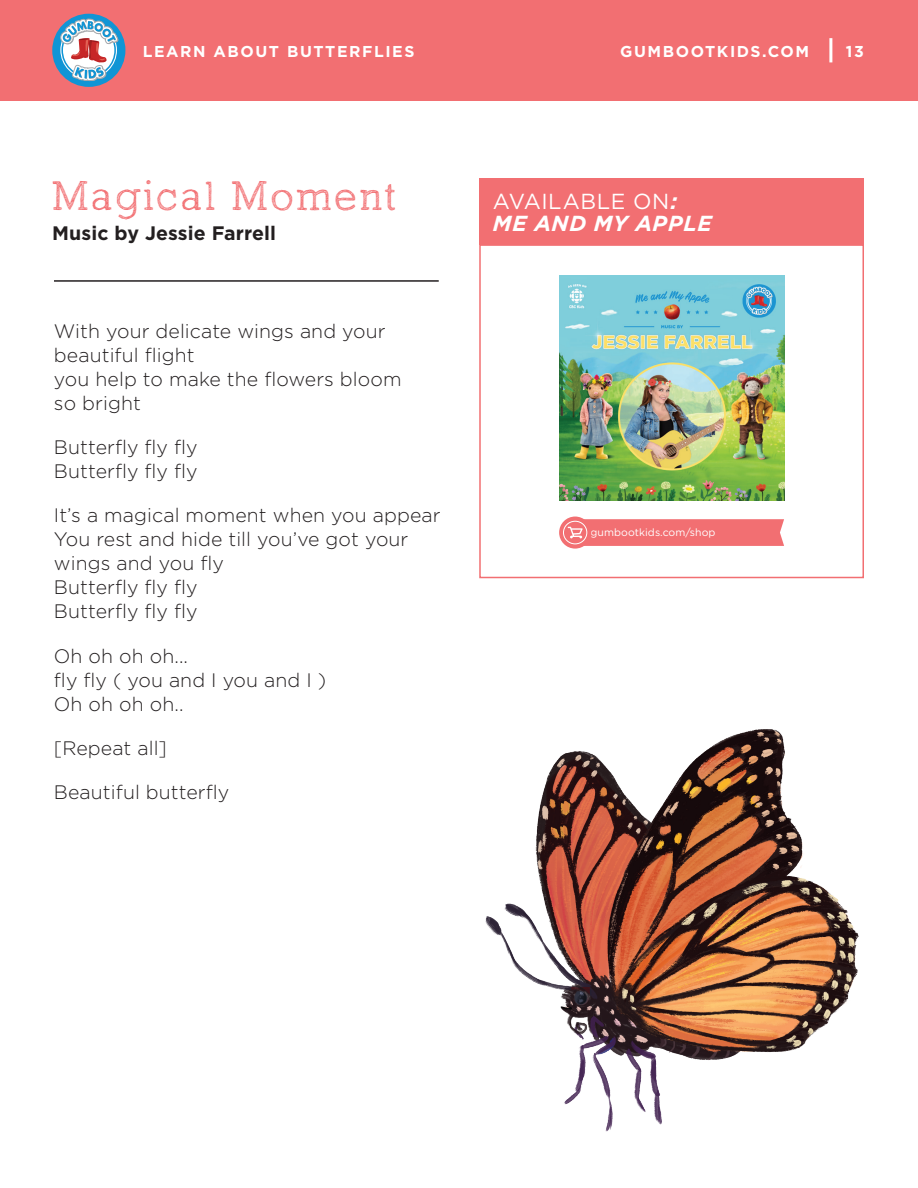
<style>
.page{position:relative;width:918px;height:1188px;background:#fff}
.page>*{position:absolute;margin:0;border:0;box-sizing:border-box;transform-origin:0 0}
.t1{font:300 42px "Sketch Block";letter-spacing:.065em;color:#f26f72}
.t2{font:italic 700 21.75px/21.8px "Gotham";letter-spacing:.03em;color:#fff}
.t3{font:300 19.5px/24px "Gotham";letter-spacing:.005em;color:#231f20}
.t4{font:700 19.5px "Gotham";letter-spacing:.005em;color:#231f20}
.t5{font:700 15.75px "Gotham";letter-spacing:.1em;color:#fff}
.t6{font:10.5px "Gotham";letter-spacing:.005em;color:#fff}
.s1{font-weight:400;font-style:normal}
</style>
<div class="page">
<div style="left:0;top:0;width:918px;height:101px;background:#f26f72"></div>
<hr style="left:829px;top:38px;width:3px;height:24px;background:#fff">
<div style="left:52px;top:14px;width:73px;height:73px;background:#1095d5;border-radius:50%"></div>
<svg style="left:60px;top:19px;width:59px;height:62px"></svg>
<div style="left:479px;top:244px;width:385px;height:334px;border:2px solid #f26f72"></div>
<hr style="left:54px;top:280px;width:385px;height:2px;background:#231f20">
<div style="left:479px;top:178px;width:385px;height:66px;background:#f26f72"></div>
<img style="left:559px;top:276px;width:225px;height:225px">
<svg style="left:559px;top:517px;width:32px;height:32px"></svg>
<svg style="left:568px;top:519px;width:216px;height:27px;background:#f27376"></svg>
<div style="left:563px;top:521px;width:24px;height:23px;border:1px solid #fff;border-radius:50%"></div>
<img style="left:485px;top:729px;width:374px;height:403px">
<p class="t5" style="left:143px;top:41px;width:273px">LEARN ABOUT BUTTERFLIES</p>
<p class="t5" style="left:620px;top:41px;width:191px">GUMBOOTKIDS.COM</p>
<p class="t5" style="left:846px;top:41px;width:20px">13</p>
<h1 class="t1" style="left:52px;top:171px;width:345px">Magical Moment</h1>
<p class="t4" style="left:52px;top:220px;width:225px">Music by Jessie Farrell</p>
<p class="t3" style="left:54px;top:318px;width:349px">With your delicate wings and your beautiful flight<br>you help to make the flowers bloom so bright</p>
<p class="t3" style="left:54px;top:435px;width:145px">Butterfly fly fly<br>Butterfly fly fly</p>
<p class="t3" style="left:54px;top:503px;width:388px">It’s a magical moment when you appear<br>You rest and hide till you’ve got your wings and you fly<br>Butterfly fly fly<br>Butterfly fly fly</p>
<p class="t3" style="left:54px;top:643px;width:274px">Oh oh oh oh...<br>fly fly ( you and I you and I )<br>Oh oh oh oh..</p>
<p class="t3" style="left:54px;top:735px;width:115px">[Repeat all]</p>
<p class="t3" style="left:54px;top:780px;width:177px">Beautiful butterfly</p>
<p class="t2" style="left:493px;top:190px;width:221px"><span class="s1">AVAILABLE ON</span>:<br>ME AND MY APPLE</p>
<p class="t6" style="left:591px;top:526px;width:127px">gumbootkids.com/shop</p>
</div>
